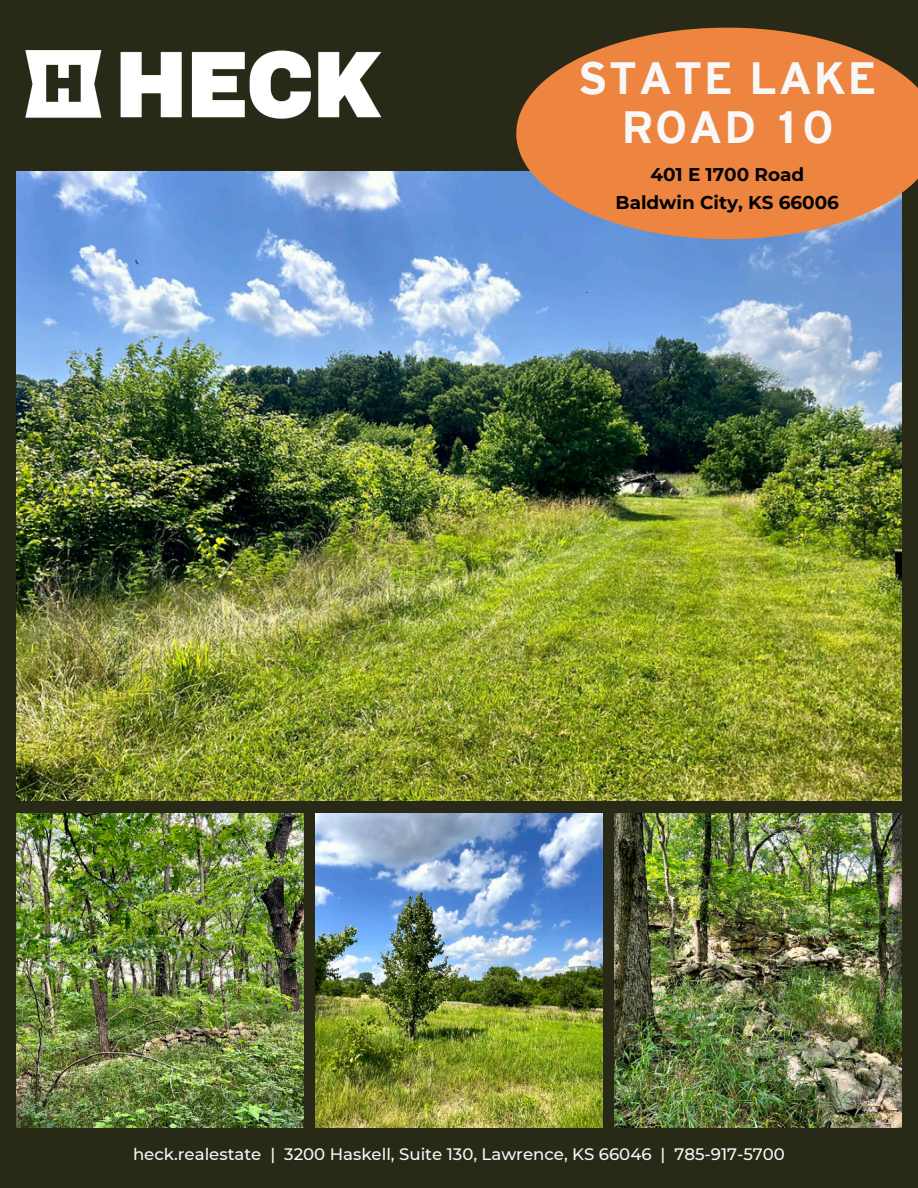
<style>
.page{position:relative;width:918px;height:1188px;background:#292917}
.page>*{position:absolute;margin:0;border:0;box-sizing:border-box;transform-origin:0 0}
.t1{font:700 45.15px/49.5px "Interstate";letter-spacing:.03em;color:#f8f8f8;text-align:center}
.t2{font:700 18.45px/28.2px "Montserrat";color:#000;text-align:center}
.t3{font:500 16.5px "Montserrat";color:#f8f8f8}
</style>
<div class="page">
<img style="left:16px;top:172px;width:886px;height:629px">
<img style="left:16px;top:813px;width:287px;height:314px">
<img style="left:316px;top:813px;width:287px;height:314px">
<img style="left:615px;top:813px;width:287px;height:314px">
<svg style="left:516px;top:28px;width:402px;height:211px;background:#cd7c48"></svg>
<img style="left:16px;top:50px;width:119px;height:163px">
<img style="left:43px;top:50px;width:416px;height:151px">
<p class="t1" style="left:578px;top:57px;width:301px">STATE LAKE<br>ROAD 10</p>
<h2 class="t2" style="left:616px;top:160px;width:225px">401 E 1700 Road<br>Baldwin City, KS 66006</h2>
<h1 class="t3" style="left:133px;top:1144px;width:653px">heck.realestate | 3200 Haskell, Suite 130, Lawrence, KS 66046 | 785-917-5700</h1>
</div>
